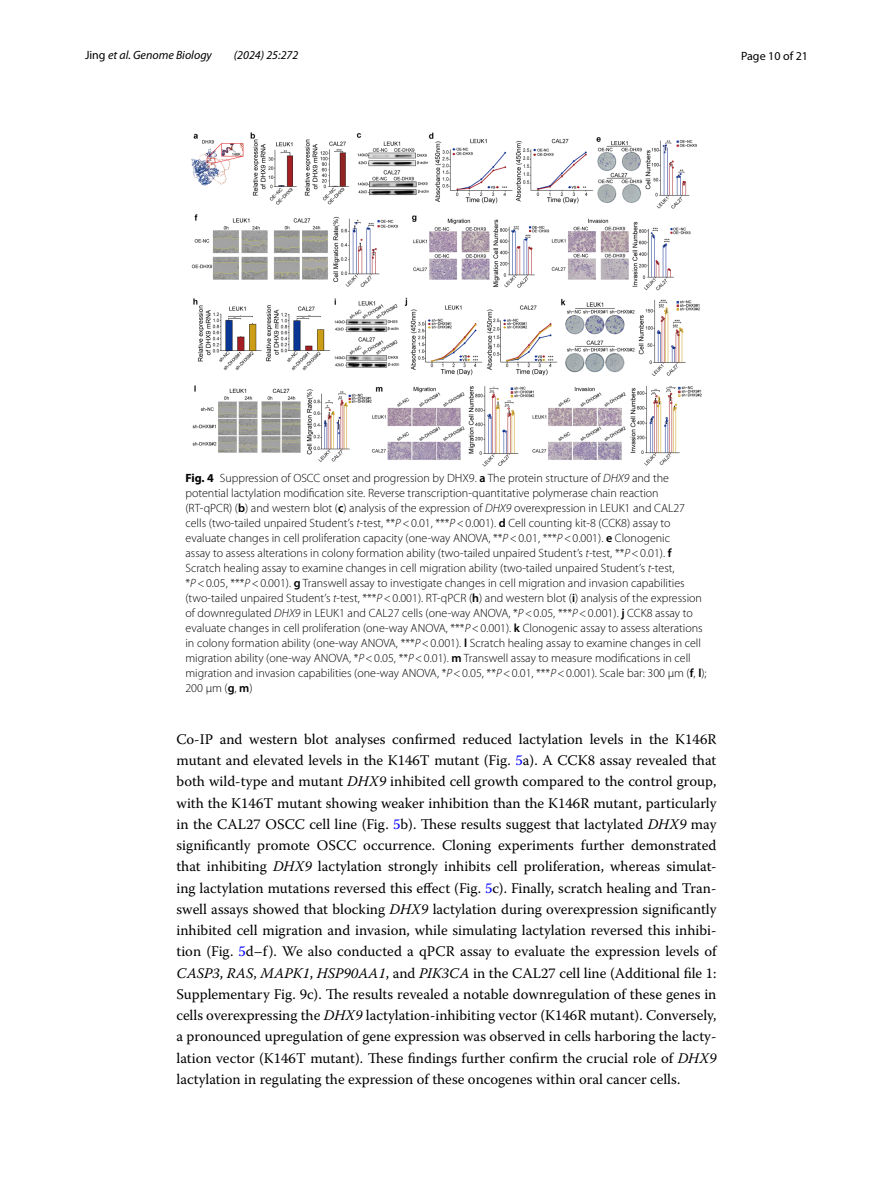
<style>
.page{position:relative;width:893px;height:1187px;background:#fff}
.page>*{position:absolute;margin:0;border:0;box-sizing:border-box;transform-origin:0 0}
.t1{font:14.7px/21.3px "Warnock Pro";color:#000;text-align:justify}
.t2{font:300 12px/15px "Myriad Pro";color:#000}
.t3{font:italic 12px "Myriad Pro";color:#000}
.t4{font:12px "Myriad Pro";color:#000}
.s1{font-style:normal}
.s2{font-weight:700}
.s3{font-weight:600}
.s4{font-style:italic}
.s5{color:#00f}
</style>
<div class="page">
<img style="left:191px;top:133px;width:511px;height:333px">
<p class="t3" style="left:85px;top:48px;width:128px"><span class="s1">Jing</span> et al. Genome Biology</p>
<p class="t3" style="left:234px;top:48px;width:66px">(2024) 25:272</p>
<p class="t4" style="left:741px;top:48px;width:68px">Page 10 of 21</p>
<p class="t2" style="left:185px;top:470px;width:523px"><span class="s2">Fig. 4</span> Suppression of OSCC onset and progression by DHX9. <span class="s3">a</span> The protein structure of <span class="s4">DHX9</span> and the potential lactylation modification site. Reverse transcription-quantitative polymerase chain reaction (RT-qPCR) (<span class="s3">b</span>) and western blot (<span class="s3">c</span>) analysis of the expression of <span class="s4">DHX9</span> overexpression in LEUK1 and CAL27 cells (two-tailed unpaired Student’s <span class="s4">t</span>-test, **<span class="s4">P</span>&lt;0.01, ***<span class="s4">P</span>&lt;0.001). <span class="s3">d</span> Cell counting kit-8 (CCK8) assay to evaluate changes in cell proliferation capacity (one-way ANOVA, **<span class="s4">P</span>&lt;0.01, ***<span class="s4">P</span>&lt;0.001). <span class="s3">e</span> Clonogenic<br>assay to assess alterations in colony formation ability (two-tailed unpaired Student’s <span class="s4">t</span>-test, **<span class="s4">P</span>&lt;0.01). <span class="s3">f </span>Scratch healing assay to examine changes in cell migration ability (two-tailed unpaired Student’s <span class="s4">t</span>-test, *<span class="s4">P</span>&lt;0.05, ***<span class="s4">P</span>&lt;0.001). <span class="s3">g</span> Transwell assay to investigate changes in cell migration and invasion capabilities (two-tailed unpaired Student’s <span class="s4">t</span>-test, ***<span class="s4">P</span>&lt;0.001). RT-qPCR (<span class="s3">h</span>) and western blot (<span class="s3">i</span>) analysis of the expression of downregulated <span class="s4">DHX9</span> in LEUK1 and CAL27 cells (one-way ANOVA, *<span class="s4">P</span>&lt;0.05, ***<span class="s4">P</span>&lt;0.001). <span class="s3">j</span> CCK8 assay to evaluate changes in cell proliferation (one-way ANOVA, ***<span class="s4">P</span>&lt;0.001). <span class="s3">k</span> Clonogenic assay to assess alterations in colony formation ability (one-way ANOVA, ***<span class="s4">P</span>&lt;0.001). <span class="s3">l</span> Scratch healing assay to examine changes in cell migration ability (one-way ANOVA, *<span class="s4">P</span>&lt;0.05, **<span class="s4">P</span>&lt;0.01). <span class="s3">m</span> Transwell assay to measure modifications in cell migration and invasion capabilities (one-way ANOVA, *<span class="s4">P</span>&lt;0.05, **<span class="s4">P</span>&lt;0.01, ***<span class="s4">P</span>&lt;0.001). Scale bar: 300 μm (<span class="s3">f</span>, <span class="s3">l</span>); 200 μm (<span class="s3">g</span>, <span class="s3">m</span>)</p>
<p class="t1" style="left:176px;top:728px;width:542px">Co-IP and western blot analyses confirmed reduced lactylation levels in the K146R mutant and elevated levels in the K146T mutant (Fig. <span class="s5">5</span>a). A CCK8 assay revealed that both wild-type and mutant <span class="s4">DHX9</span> inhibited cell growth compared to the control group, with the K146T mutant showing weaker inhibition than the K146R mutant, particularly in the CAL27 OSCC cell line (Fig. <span class="s5">5</span>b). These results suggest that lactylated <span class="s4">DHX9</span> may significantly promote OSCC occurrence. Cloning experiments further demonstrated that inhibiting <span class="s4">DHX9</span> lactylation strongly inhibits cell proliferation, whereas simulat&shy;ing lactylation mutations reversed this effect (Fig. <span class="s5">5</span>c). Finally, scratch healing and Tran&shy;swell assays showed that blocking <span class="s4">DHX9</span> lactylation during overexpression significantly inhibited cell migration and invasion, while simulating lactylation reversed this inhibi&shy;tion (Fig. <span class="s5">5</span>d–f). We also conducted a qPCR assay to evaluate the expression levels of <span class="s4">CASP3</span>, <span class="s4">RAS</span>, <span class="s4">MAPK1</span>, <span class="s4">HSP90AA1</span>, and <span class="s4">PIK3CA</span> in the CAL27 cell line (Additional file 1:<br>Supplementary Fig. 9c). The results revealed a notable downregulation of these genes in cells overexpressing the <span class="s4">DHX9</span> lactylation-inhibiting vector (K146R mutant). Conversely, a pronounced upregulation of gene expression was observed in cells harboring the lacty&shy;lation vector (K146T mutant). These findings further confirm the crucial role of <span class="s4">DHX9 </span>lactylation in regulating the expression of these oncogenes within oral cancer cells.</p>
</div>
